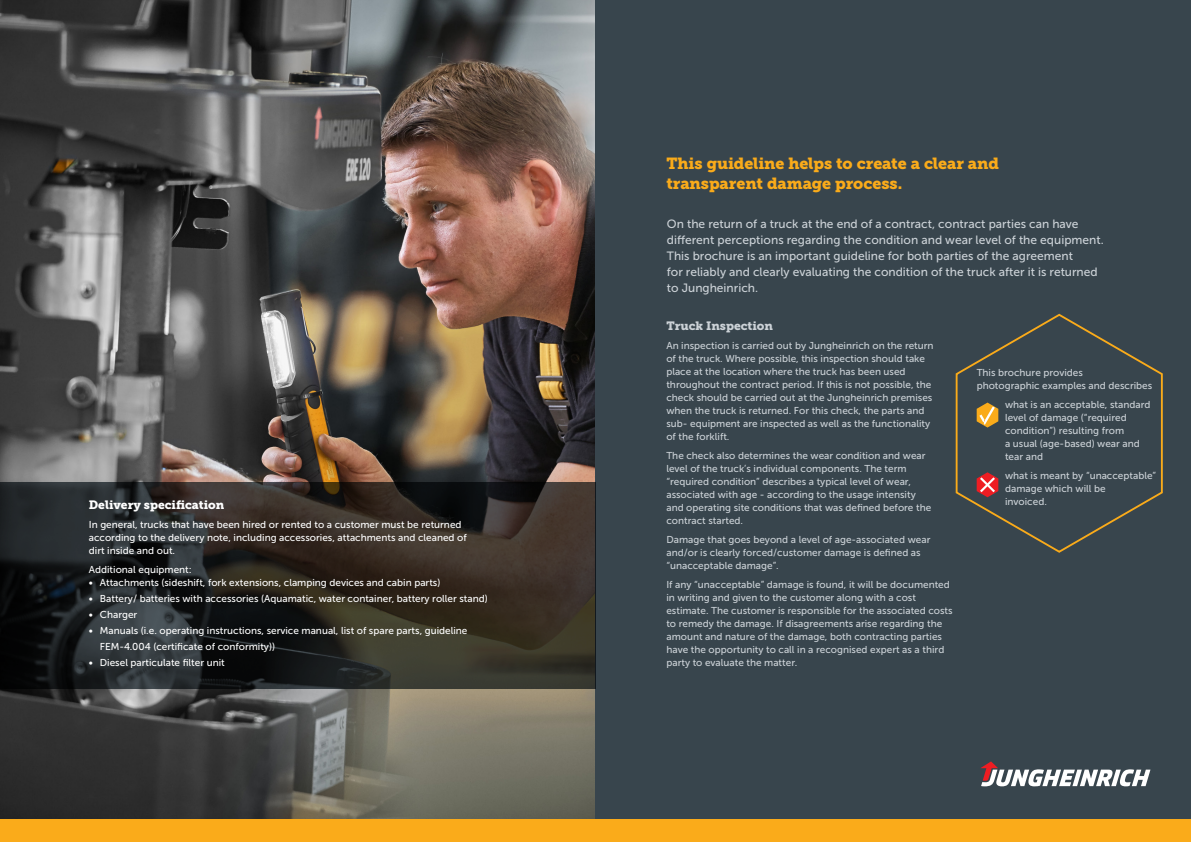
<style>
.page{position:relative;width:1191px;height:842px;background:#fff}
.page>*{position:absolute;margin:0;border:0;box-sizing:border-box;transform-origin:0 0}
.t1{font:16px "Museo JH Slab 900";letter-spacing:-.005em;color:#faab1a}
.t2{font:12px/16px "Museo JH Sans 500";color:#ccd2d7}
.t3{font:12px "Museo JH Slab 900";color:#fff}
.t4{font:12px "Museo JH Slab 900";color:#ccd2d7}
.t5{font:10px/13px "Museo JH Sans 500";color:#ccd2d7}
.t6{font:10px/16px "Museo JH Sans 500";color:#fff}
</style>
<div class="page">
<img style="left:0;top:0;width:595px;height:819px">
<div style="left:595px;top:0;width:596px;height:842px;background:#38454d"></div>
<svg style="left:0;top:482px;width:595px;height:207px"></svg>
<div style="left:0;top:819px;width:1191px;height:23px;background:#faab1a"></div>
<svg style="left:980px;top:761px;width:170px;height:25px"></svg>
<svg style="left:955px;top:313px;width:208px;height:240px"></svg>
<svg style="left:976px;top:403px;width:22px;height:25px"></svg>
<svg style="left:976px;top:472px;width:22px;height:25px"></svg>
<p class="t1" style="left:666px;top:154px;width:334px">This guideline helps to create a clear and</p>
<p class="t1" style="left:666px;top:174px;width:237px">transparent damage process.</p>
<p class="t2" style="left:667px;top:216px;width:438px">On the return of a truck at the end of a contract, contract parties can have different perceptions regarding the condition and wear level of the equipment.</p>
<p class="t2" style="left:667px;top:248px;width:432px">This brochure is an important guideline for both parties of the agreement<br>for reliably and clearly evaluating the condition of the truck after it is returned to Jungheinrich.</p>
<p class="t4" style="left:666px;top:319px;width:108px">Truck Inspection</p>
<p class="t5" style="left:666px;top:339px;width:269px">An inspection is carried out by Jungheinrich on the return</p>
<p class="t5" style="left:666px;top:352px;width:260px">of the truck. Where possible, this inspection should take</p>
<p class="t5" style="left:666px;top:365px;width:241px">place at the location where the truck has been used</p>
<p class="t5" style="left:666px;top:378px;width:266px">throughout the contract period. If this is not possible, the</p>
<p class="t5" style="left:666px;top:391px;width:267px">check should be carried out at the Jungheinrich premises</p>
<p class="t5" style="left:666px;top:404px;width:260px">when the truck is returned. For this check, the parts and</p>
<p class="t5" style="left:666px;top:417px;width:265px">sub- equipment are inspected as well as the functionality</p>
<p class="t5" style="left:666px;top:430px;width:65px">of the forklift.</p>
<p class="t5" style="left:666px;top:449px;width:261px">The check also determines the wear condition and wear</p>
<p class="t5" style="left:666px;top:462px;width:242px">level of the truck’s individual components. The term</p>
<p class="t5" style="left:666px;top:475px;width:246px">“required condition” describes a typical level of wear,</p>
<p class="t5" style="left:666px;top:488px;width:251px">associated with age - according to the usage intensity</p>
<p class="t5" style="left:666px;top:501px;width:266px">and operating site conditions that was defined before the</p>
<p class="t5" style="left:666px;top:514px;width:78px">contract started.</p>
<p class="t5" style="left:666px;top:533px;width:265px">Damage that goes beyond a level of age-associated wear</p>
<p class="t5" style="left:666px;top:546px;width:256px">and/or is clearly forced/customer damage is defined as</p>
<p class="t5" style="left:666px;top:559px;width:114px">“unacceptable damage”.</p>
<p class="t5" style="left:666px;top:578px;width:285px">If any “unacceptable” damage is found, it will be documented</p>
<p class="t5" style="left:666px;top:591px;width:288px">in writing and given to the customer along with a cost estimate. The customer is responsible for the associated costs to remedy the damage. If disagreements arise regarding the amount and nature of the damage, both contracting parties have the opportunity to call in a recognised expert as a third party to evaluate the matter.</p>
<p class="t5" style="left:976px;top:366px;width:177px">This brochure provides<br>photographic examples and describes</p>
<p class="t5" style="left:1005px;top:398px;width:147px">what is an acceptable, standard level of damage (“required condition”) resulting from</p>
<p class="t5" style="left:1005px;top:437px;width:136px">a usual (age-based) wear and tear and</p>
<p class="t5" style="left:1005px;top:469px;width:153px">what is meant by “unacceptable” damage which will be</p>
<p class="t3" style="left:89px;top:498px;width:137px">Delivery specification</p>
<p class="t5" style="left:1005px;top:495px;width:43px">invoiced.</p>
<p class="t6" style="left:89px;top:517px;width:374px">In general, trucks that have been hired or rented to a customer must be returned</p>
<p class="t6" style="left:89px;top:530px;width:379px">according to the delivery note, including accessories, attachments and cleaned of</p>
<p class="t6" style="left:89px;top:543px;width:88px">dirt inside and out.</p>
<p class="t6" style="left:89px;top:562px;width:104px">Additional equipment:</p>
<p class="t6" style="left:89px;top:575px;width:353px">• Attachments (sideshift, fork extensions, clamping devices and cabin parts)</p>
<p class="t6" style="left:89px;top:591px;width:400px">• Battery/ batteries with accessories (Aquamatic, water container, battery roller stand)</p>
<p class="t6" style="left:89px;top:607px;width:50px">• Charger</p>
<p class="t6" style="left:100px;top:623px;width:369px;text-indent:-11px">• Manuals (i.e. operating instructions, service manual, list of spare parts, guideline<br>FEM-4.004 (certificate of conformity))</p>
<p class="t6" style="left:89px;top:655px;width:137px">• Diesel particulate filter unit</p>
</div>
